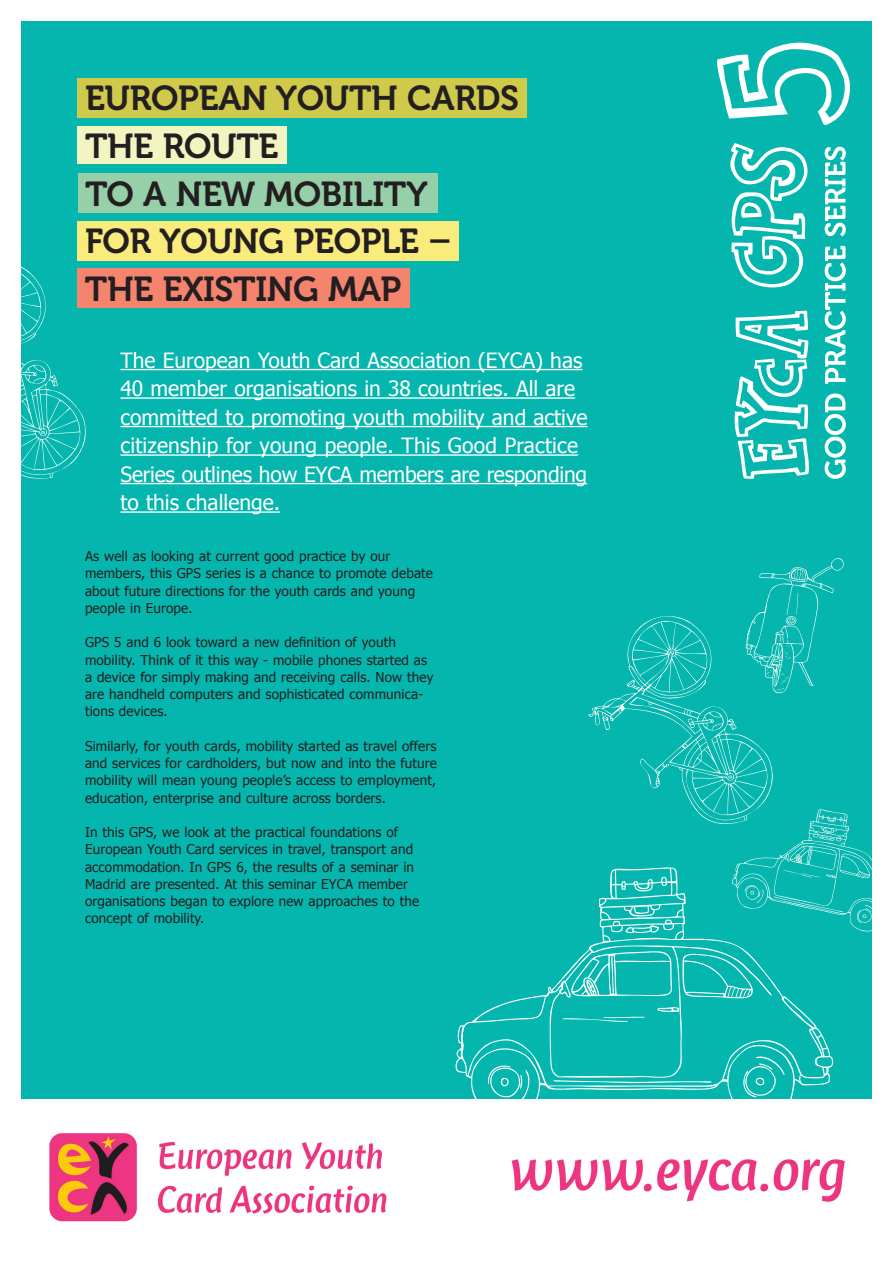
<style>
.page{position:relative;width:893px;height:1263px;background:#fff}
.page>*{position:absolute;margin:0;border:0;box-sizing:border-box;transform-origin:0 0}
.t1{font:34.5px/48px "Museo 700";letter-spacing:-.01em;color:#231f20}
.t2{font:21px/28.5px "Tahoma";color:#fff}
.t3{font:13.5px/17.2px "Tahoma";letter-spacing:.01em;color:#231f20}
</style>
<div class="page">
<div style="left:21px;top:21px;width:851px;height:1221px;background:#04b6ad"></div>
<div style="left:78px;top:78px;width:449px;height:39px;background:#d0ca4c"></div>
<div style="left:78px;top:126px;width:209px;height:37px;background:#f2f4c1"></div>
<div style="left:78px;top:221px;width:381px;height:39px;background:#faeb7d"></div>
<div style="left:78px;top:268px;width:332px;height:40px;background:#f4846e"></div>
<div style="left:78px;top:173px;width:359px;height:40px;background:#95d0a8"></div>
<svg style="left:730px;top:143px;width:78px;height:145px"></svg>
<svg style="left:734px;top:311px;width:75px;height:168px"></svg>
<svg style="left:825px;top:147px;width:21px;height:332px"></svg>
<div style="left:0;top:1099px;width:893px;height:164px;background:#fff"></div>
<hr style="left:120px;top:369px;width:462px;height:1px;background:#fff">
<hr style="left:120px;top:397px;width:455px;height:2px;background:#fff">
<hr style="left:120px;top:426px;width:467px;height:1px;background:#fff">
<hr style="left:120px;top:454px;width:458px;height:2px;background:#fff">
<hr style="left:120px;top:483px;width:467px;height:1px;background:#fff">
<hr style="left:120px;top:511px;width:160px;height:2px;background:#fff">
<img style="left:49px;top:1133px;width:338px;height:89px">
<img style="left:511px;top:1159px;width:334px;height:43px">
<svg style="left:717px;top:42px;width:134px;height:83px"></svg>
<svg style="left:455px;top:935px;width:379px;height:164px"></svg>
<svg style="left:570px;top:951px;width:102px;height:47px"></svg>
<svg style="left:682px;top:953px;width:71px;height:46px"></svg>
<svg style="left:657px;top:1006px;width:22px;height:6px"></svg>
<svg style="left:562px;top:1016px;width:83px;height:6px"></svg>
<svg style="left:743px;top:1056px;width:41px;height:41px"></svg>
<svg style="left:487px;top:1063px;width:44px;height:36px"></svg>
<svg style="left:553px;top:1080px;width:159px;height:3px"></svg>
<svg style="left:21px;top:266px;width:65px;height:213px"></svg>
<svg style="left:588px;top:558px;width:284px;height:377px"></svg>
<h1 class="t1" style="left:85px;top:74px;width:436px">EUROPEAN YOUTH CARDS<br>THE ROUTE<br>TO A NEW MOBILITY<br>FOR YOUN</h1>
<h1 class="t1" style="left:259px;top:218px;width:58px">G PEOP</h1>
<h1 class="t1" style="left:381px;top:218px;width:72px">LE –</h1>
<h1 class="t1" style="left:85px;top:266px;width:24px">THE</h1>
<h1 class="t1" style="left:163px;top:266px;width:218px">EXISTING MAP</h1>
<p class="t2" style="left:120px;top:345px;width:468px">The European Youth Card Association (EYCA) has 40 member organisations in 38 countries. All are committed to promoting youth mobility and active citizenship for young people. This Good Practice Series outlines how EYCA members are responding to this challenge.</p>
<p class="t3" style="left:85px;top:547px;width:349px">As well as looking at current good practice by our members, this GPS series is a chance to promote debate about future directions for the youth cards and young people in Europe.</p>
<p class="t3" style="left:85px;top:633px;width:350px">GPS 5 and 6 look toward a new definition of youth mobility. Think of it this way - mobile phones started as a device for simply making and receiving calls. Now they are handheld computers and sophisticated communica&shy;tions devices.</p>
<p class="t3" style="left:85px;top:737px;width:353px;text-align:justify">Similarly, for youth cards, mobility started as travel offers and services for cardholders, but now and into the future mobility will mean young people’s access to employment, education, enterprise and culture across borders.</p>
<p class="t3" style="left:85px;top:823px;width:336px">In this GPS, we look at the practical foundations of European Youth Card services in travel, transport and accommodation. In GPS 6, the results of a seminar in Madrid are presented. At this seminar EYCA member organisations began to explore new approaches to the concept of mobility.</p>
</div>
